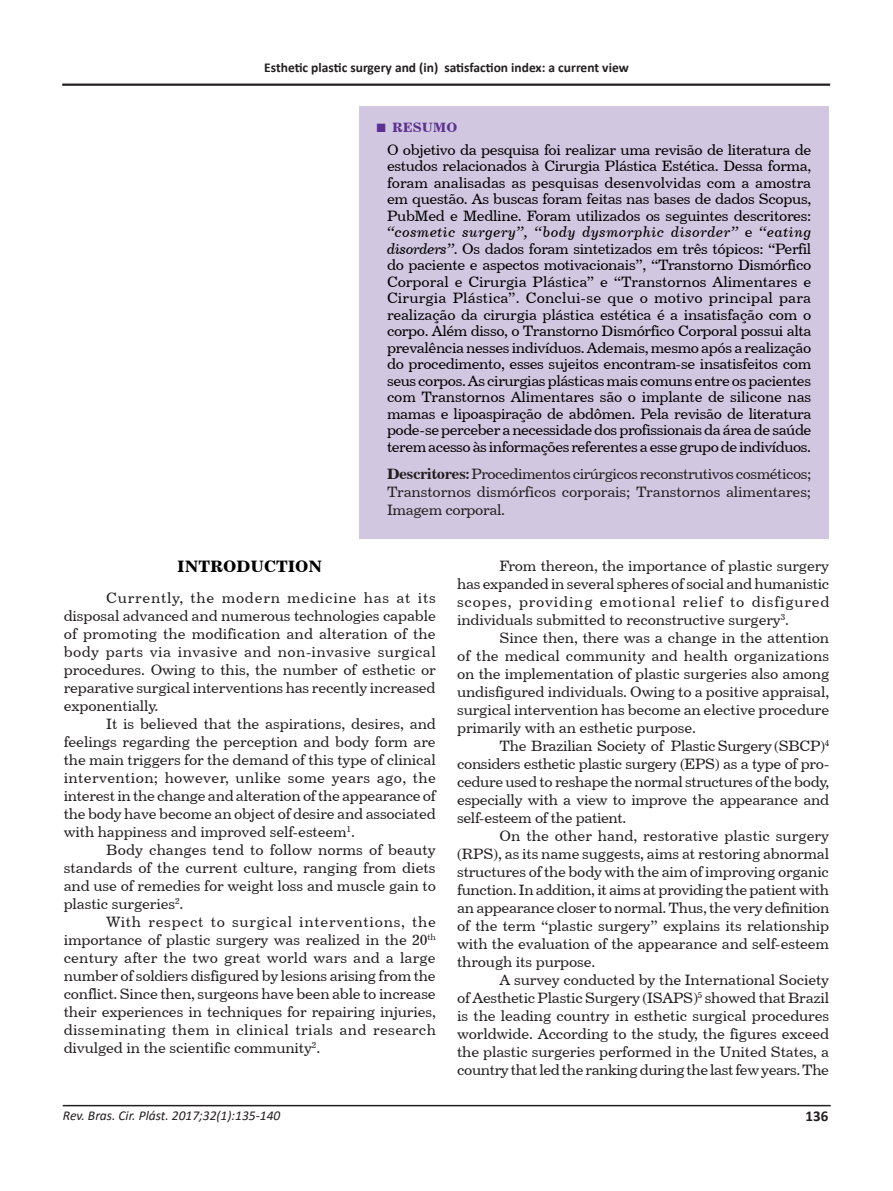
<style>
.page{position:relative;width:893px;height:1191px;background:#fff}
.page>*{position:absolute;margin:0;border:0;box-sizing:border-box;transform-origin:0 0}
.Intertítulo{font:16.5px "Century 731 BT Bold A";color:#000}
.Texto{font:15px/18px "Century 731 BT Roman A";letter-spacing:-.01em;color:#231f20;text-align:justify}
.Abstract{font:15px/16.5px "Century 731 BT Roman A";letter-spacing:-.035em;color:#000;text-align:justify}
.Key_words{font:15px/18px "Century 731 BT Roman A";letter-spacing:-.01em;color:#231f20;text-align:justify}
.t1{font:700 15px "Calibri";color:#231f20}
.t2{font:700 13.5px "Calibri";color:#231f20}
.t3{font:italic 13.5px "Calibri";color:#231f20}
.RESUMO{font:13.5px "Century 731 BT Bold A";color:#5b3091}
.s1{font-family:"Times New Roman";font-weight:700;font-size:18px}
.s2{font-family:"Century 731 BT Italic A"}
.s3{font-family:"Century 731 BT Bold A"}
</style>
<div class="page">
<hr style="left:63px;top:1104px;width:768px;height:2px;background:#231f20">
<hr style="left:62px;top:84px;width:768px;height:2px;background:#231f20">
<div style="left:359px;top:106px;width:470px;height:432px;background:#d1c7e0"></div>
<p class="t2" style="left:264px;top:58px;width:366px">Esthetic plastic surgery and (in) satisfaction index: a current view</p>
<p class="RESUMO" style="left:376px;top:119px;width:83px"><span class="s1">■</span> RESUMO</p>
<p class="Abstract" style="left:387px;top:141px;width:426px">O objetivo da pesquisa foi realizar uma revisão de literatura de estudos relacionados à Cirurgia Plástica Estética. Dessa forma, foram analisadas as pesquisas desenvolvidas com a amostra em questão. As buscas foram feitas nas bases de dados Scopus, PubMed e Medline. Foram utilizados os seguintes descritores: <span class="s2">“cosmetic surgery”, “body dysmorphic disorder”</span> e <span class="s2">“eating disorders”</span>. Os dados foram sintetizados em três tópicos: “Perfil do paciente e aspectos motivacionais”, “Transtorno Dismórfico Corporal e Cirurgia Plástica” e “Transtornos Alimentares e Cirurgia Plástica”. Conclui-se que o motivo principal para realização da cirurgia plástica estética é a insatisfação com o corpo. Além disso, o Transtorno Dismórfico Corporal possui alta prevalência nesses indivíduos. Ademais, mesmo após a realização do procedimento, esses sujeitos encontram-se insatisfeitos com seus corpos. As cirurgias plásticas mais comuns entre os pacientes com Transtornos Alimentares são o implante de silicone nas mamas e lipoaspiração de abdômen. Pela revisão de literatura pode-se perceber a necessidade dos profissionais da área de saúde terem acesso às informações referentes a esse grupo de indivíduos.</p>
<p class="Key_words" style="left:387px;top:465px;width:426px"><span class="s3">Descritores:</span> Procedimentos cirúrgicos reconstrutivos cosméticos; Transtornos dismórficos corporais; Transtornos alimentares; Imagem corporal.</p>
<p class="Intertítulo" style="left:177px;top:556px;width:147px">INTRODUCTION</p>
<p class="Texto" style="left:64px;top:588px;width:374px;text-indent:43px">Currently, the modern medicine has at its disposal advanced and numerous technologies capable of promoting the modification and alteration of the body parts via invasive and non-invasive surgical procedures. Owing to this, the number of esthetic or reparative surgical interventions has recently increased exponentially.</p>
<p class="Texto" style="left:64px;top:714px;width:374px;text-indent:43px">It is believed that the aspirations, desires, and feelings regarding the perception and body form are the main triggers for the demand of this type of clinical intervention; however, unlike some years ago, the interest in the change and alteration of the appearance of the body have become an object of desire and associated with happiness and improved self-esteem<sup>1</sup>.</p>
<p class="Texto" style="left:64px;top:840px;width:374px;text-indent:43px">Body changes tend to follow norms of beauty standards of the current culture, ranging from diets and use of remedies for weight loss and muscle gain to plastic surgeries<sup>2</sup>.</p>
<p class="Texto" style="left:64px;top:912px;width:374px;text-indent:43px">With respect to surgical interventions, the importance of plastic surgery was realized in the 20<sup>th </sup>century after the two great world wars and a large number of soldiers disfigured by lesions arising from the conflict. Since then, surgeons have been able to increase their experiences in techniques for repairing injuries, disseminating them in clinical trials and research divulged in the scientific community<sup>2</sup>.</p>
<p class="Texto" style="left:457px;top:556px;width:374px;text-indent:43px">From thereon, the importance of plastic surgery has expanded in several spheres of social and humanistic scopes, providing emotional relief to disfigured individuals submitted to reconstructive surgery<sup>3</sup>.</p>
<p class="Texto" style="left:457px;top:628px;width:374px;text-indent:43px">Since then, there was a change in the attention of the medical community and health organizations on the implementation of plastic surgeries also among undisfigured individuals. Owing to a positive appraisal, surgical intervention has become an elective procedure primarily with an esthetic purpose.</p>
<p class="Texto" style="left:457px;top:736px;width:374px;text-indent:43px">The Brazilian Society of Plastic Surgery (SBCP)<sup>4 </sup>considers esthetic plastic surgery (EPS) as a type of pro&shy;cedure used to reshape the normal structures of the body, especially with a view to improve the appearance and self-esteem of the patient.</p>
<p class="Texto" style="left:457px;top:826px;width:374px;text-indent:43px">On the other hand, restorative plastic surgery (RPS), as its name suggests, aims at restoring abnormal structures of the body with the aim of improving organic function. In addition, it aims at providing the patient with an appearance closer to normal. Thus, the very definition of the term “plastic surgery” explains its relationship with the evaluation of the appearance and self-esteem through its purpose.</p>
<p class="Texto" style="left:457px;top:970px;width:374px;text-indent:43px">A survey conducted by the International Society of Aesthetic Plastic Surgery (ISAPS)<sup>5</sup> showed that Brazil is the leading country in esthetic surgical procedures worldwide. According to the study, the figures exceed the plastic surgeries performed in the United States, a country that led the ranking during the last few years. The</p>
<p class="t3" style="left:63px;top:1105px;width:219px">Rev. Bras. Cir. Plást. 2017;32(1):135-140</p>
<p class="t1" style="left:806px;top:1105px;width:24px">136</p>
</div>
